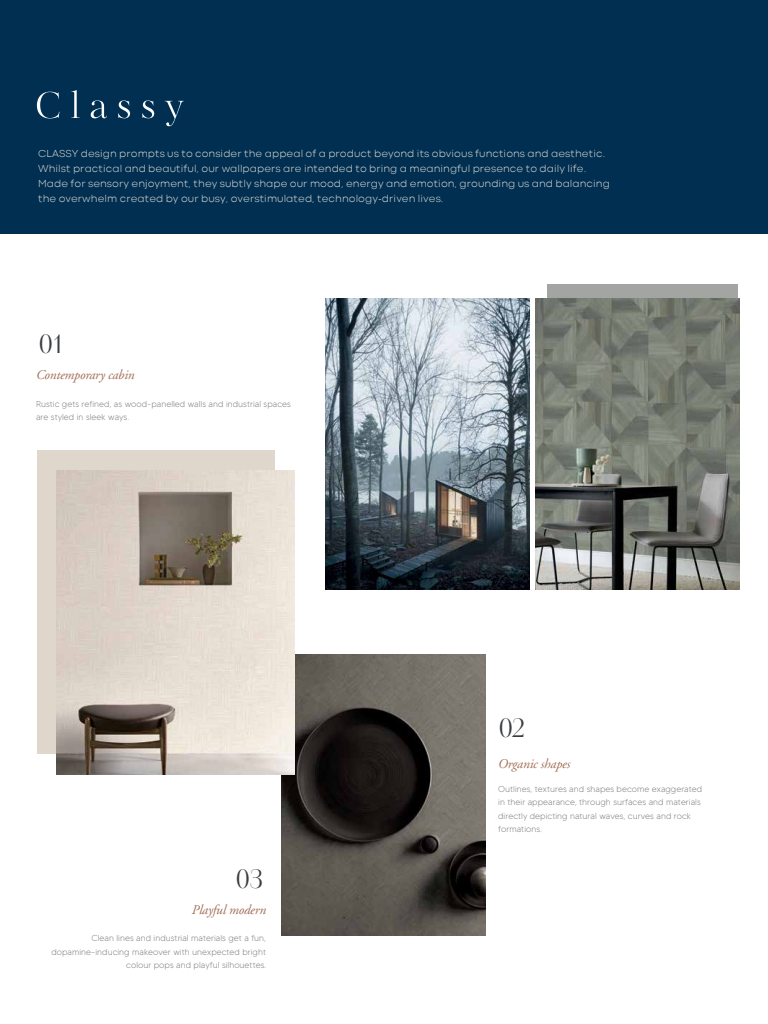
<style>
.page{position:relative;width:768px;height:1024px;background:#fff}
.page>*{position:absolute;margin:0;border:0;box-sizing:border-box;transform-origin:0 0}
.t1{font:25.6px "Kudryashev Display Contrast Sans";color:#393d42}
.t2{font:italic 13.4px "Adobe Garamond LT";letter-spacing:-.01em;color:#a16d54}
.t3{font:300 10.5px/15px "Codec Cold Trial";letter-spacing:.005em;color:#d3d1ce}
.t4{font:300 8.6px/13.4px "MADETOMMY";letter-spacing:.005em;color:#808284}
</style>
<div class="page">
<div style="left:0;top:0;width:768px;height:234px;background:#002f51"></div>
<img style="left:326px;top:299px;width:204px;height:290px">
<img style="left:282px;top:654px;width:204px;height:281px">
<div style="left:37px;top:450px;width:237px;height:304px;background:#dfd6cc"></div>
<div style="left:547px;top:284px;width:191px;height:304px;background:#a3a5a3"></div>
<img style="left:57px;top:471px;width:237px;height:304px">
<img style="left:535px;top:299px;width:204px;height:290px">
<svg style="left:37px;top:90px;width:147px;height:36px"></svg>
<p class="t3" style="left:38px;top:145px;width:573px">CLASSY design prompts us to consider the appeal of a product beyond its obvious functions and aesthetic.<br>Whilst practical and beautiful, our wallpapers are intended to bring a meaningful presence to daily life.<br>Made for sensory enjoyment, they subtly shape our mood, energy and emotion, grounding us and balancing the overwhelm created by our busy, overstimulated, technology-driven lives.</p>
<h1 class="t1" style="left:39px;top:326px;width:28px">01</h1>
<h2 class="t2" style="left:36px;top:368px;width:100px">Contemporary cabin</h2>
<p class="t4" style="left:36px;top:397px;width:256px">Rustic gets refined, as wood-panelled walls and industrial spaces are styled in sleek ways.</p>
<h1 class="t1" style="left:236px;top:861px;width:28px">03</h1>
<h2 class="t2" style="left:192px;top:903px;width:76px">Playful modern</h2>
<p class="t4" style="left:52px;top:932px;width:216px;text-align:right">Clean lines and industrial materials get a fun, dopamine-inducing makeover with unexpected bright colour pops and playful silhouettes.</p>
<h1 class="t1" style="left:499px;top:711px;width:28px">02</h1>
<h2 class="t2" style="left:498px;top:756px;width:73px">Organic shapes</h2>
<p class="t4" style="left:498px;top:782px;width:205px">Outlines, textures and shapes become exaggerated in their appearance, through surfaces and materials directly depicting natural waves, curves and rock formations.</p>
</div>
